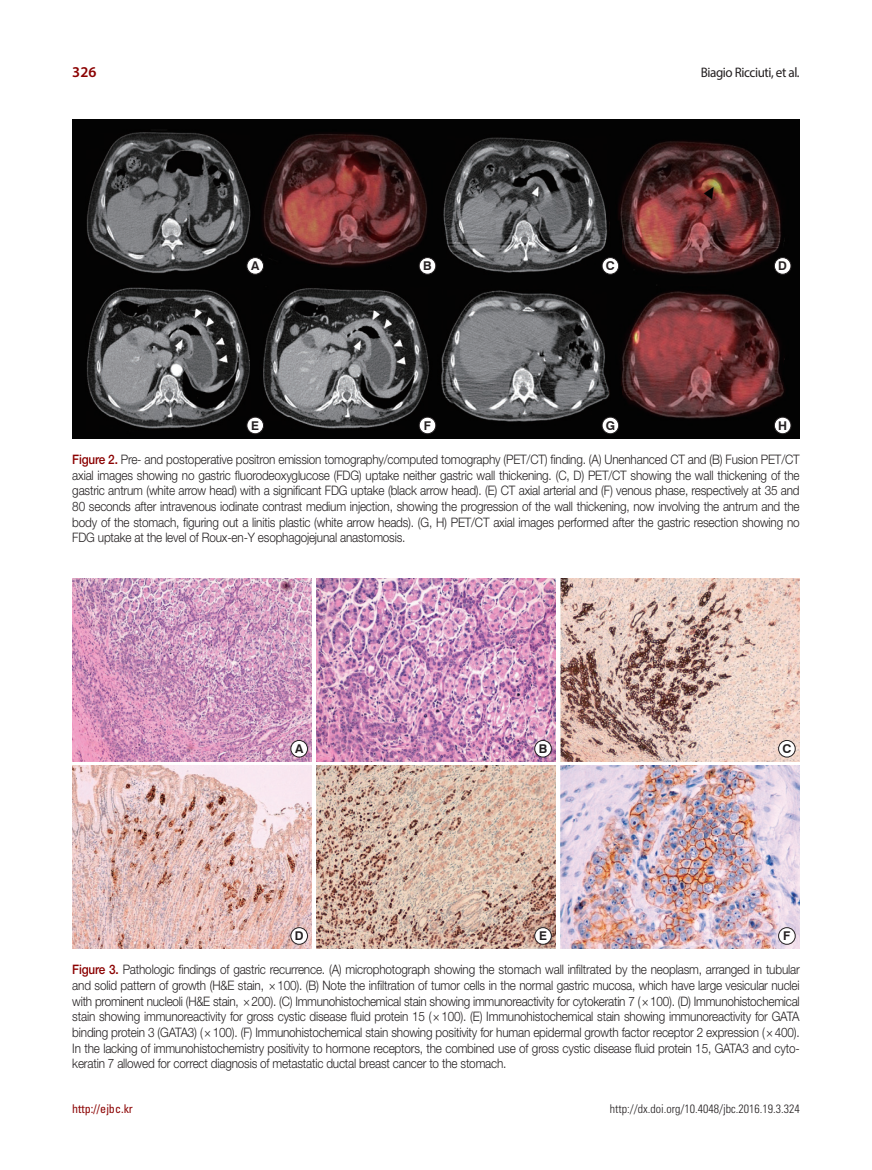
<style>
.page{position:relative;width:872px;height:1170px;background:#fff}
.page>*{position:absolute;margin:0;border:0;box-sizing:border-box;transform-origin:0 0}
.t1{font:600 15px "Myriad Pro";color:#8b0202}
.t2{font:13.8px "Myriad Pro";letter-spacing:-.03em;color:#231f20;scale:.95 1}
.표_제목__그림_설명{font:300 13.05px/15.6px "Helvetica Neue LT Std";letter-spacing:-.015em;color:#231f20;text-align:justify;scale:.9 1}
.t3{font:700 12.15px "Swiss 721 BT";color:#231f20}
.t4{font:300 condensed 12px "Univers LT Std";color:#231f20}
.t5{font:condensed 12px "Univers LT Std";color:#8b0202}
.s1{font-weight:500;color:#8b0202}
</style>
<div class="page">
<img style="left:72px;top:119px;width:727px;height:319px">
<div style="left:247px;top:257px;width:16px;height:17px;background:#fff;border-radius:50%"></div>
<div style="left:247px;top:257px;width:17px;height:17px;border:1px solid #231f20;border-radius:50%"></div>
<div style="left:247px;top:417px;width:16px;height:17px;background:#fff;border-radius:50%"></div>
<div style="left:247px;top:417px;width:17px;height:17px;border:1px solid #231f20;border-radius:50%"></div>
<div style="left:602px;top:257px;width:16px;height:17px;background:#fff;border-radius:50%"></div>
<div style="left:602px;top:257px;width:17px;height:17px;border:1px solid #231f20;border-radius:50%"></div>
<div style="left:602px;top:417px;width:16px;height:17px;background:#fff;border-radius:50%"></div>
<div style="left:602px;top:417px;width:17px;height:17px;border:1px solid #231f20;border-radius:50%"></div>
<div style="left:419px;top:257px;width:17px;height:17px;background:#fff;border-radius:50%"></div>
<div style="left:419px;top:257px;width:17px;height:17px;border:1px solid #231f20;border-radius:50%"></div>
<div style="left:419px;top:417px;width:17px;height:17px;background:#fff;border-radius:50%"></div>
<div style="left:419px;top:417px;width:17px;height:17px;border:1px solid #231f20;border-radius:50%"></div>
<div style="left:774px;top:257px;width:17px;height:17px;background:#fff;border-radius:50%"></div>
<div style="left:774px;top:257px;width:17px;height:17px;border:1px solid #231f20;border-radius:50%"></div>
<div style="left:774px;top:417px;width:17px;height:17px;background:#fff;border-radius:50%"></div>
<div style="left:774px;top:417px;width:17px;height:17px;border:1px solid #231f20;border-radius:50%"></div>
<img style="left:72px;top:765px;width:240px;height:183px">
<img style="left:72px;top:578px;width:240px;height:183px">
<img style="left:316px;top:765px;width:240px;height:183px">
<img style="left:316px;top:578px;width:240px;height:183px">
<img style="left:560px;top:765px;width:239px;height:183px">
<img style="left:560px;top:578px;width:239px;height:183px">
<div style="left:291px;top:927px;width:16px;height:17px;background:#fff;border-radius:50%"></div>
<div style="left:291px;top:927px;width:17px;height:17px;border:1px solid #231f20;border-radius:50%"></div>
<div style="left:291px;top:740px;width:16px;height:17px;background:#fff;border-radius:50%"></div>
<div style="left:291px;top:740px;width:17px;height:17px;border:1px solid #231f20;border-radius:50%"></div>
<div style="left:535px;top:927px;width:16px;height:17px;background:#fff;border-radius:50%"></div>
<div style="left:534px;top:927px;width:17px;height:17px;border:1px solid #231f20;border-radius:50%"></div>
<div style="left:535px;top:740px;width:16px;height:17px;background:#fff;border-radius:50%"></div>
<div style="left:534px;top:740px;width:17px;height:17px;border:1px solid #231f20;border-radius:50%"></div>
<div style="left:778px;top:927px;width:17px;height:17px;background:#fff;border-radius:50%"></div>
<div style="left:778px;top:927px;width:17px;height:17px;border:1px solid #231f20;border-radius:50%"></div>
<div style="left:778px;top:740px;width:17px;height:17px;background:#fff;border-radius:50%"></div>
<div style="left:778px;top:740px;width:17px;height:17px;border:1px solid #231f20;border-radius:50%"></div>
<p class="t1" style="left:72px;top:63px;width:26px">326</p>
<p class="t2" style="left:700px;top:64px;width:106px">Biagio Ricciuti, et al.</p>
<p class="t3" style="left:251px;top:258px;width:10px">A</p>
<p class="t3" style="left:251px;top:418px;width:9px">E</p>
<p class="t3" style="left:423px;top:258px;width:10px">B</p>
<p class="t3" style="left:424px;top:418px;width:9px">F</p>
<p class="t3" style="left:606px;top:258px;width:10px">C</p>
<p class="t3" style="left:605px;top:418px;width:11px">G</p>
<p class="t3" style="left:778px;top:258px;width:10px">D</p>
<p class="t3" style="left:778px;top:418px;width:10px">H</p>
<p class="표_제목__그림_설명" style="left:72px;top:451px;width:809px"><span class="s1">Figure 2.</span> Pre- and postoperative positron emission tomography/computed tomography (PET/CT) finding. (A) Unenhanced CT and (B) Fusion PET/CT axial images showing no gastric fluorodeoxyglucose (FDG) uptake neither gastric wall thickening. (C, D) PET/CT showing the wall thickening of the gastric antrum (white arrow head) with a significant FDG uptake (black arrow head). (E) CT axial arterial and (F) venous phase, respectively at 35 and 80 seconds after intravenous iodinate contrast medium injection, showing the progression of the wall thickening, now involving the antrum and the body of the stomach, figuring out a linitis plastic (white arrow heads). (G, H) PET/CT axial images performed after the gastric resection showing no FDG uptake at the level of Roux-en-Y esophagojejunal anastomosis.</p>
<p class="t3" style="left:295px;top:741px;width:10px">A</p>
<p class="t3" style="left:295px;top:928px;width:10px">D</p>
<p class="t3" style="left:539px;top:741px;width:10px">B</p>
<p class="t3" style="left:539px;top:928px;width:9px">E</p>
<p class="t3" style="left:782px;top:741px;width:10px">C</p>
<p class="t3" style="left:783px;top:928px;width:9px">F</p>
<p class="표_제목__그림_설명" style="left:72px;top:961px;width:809px"><span class="s1">Figure 3.</span> Pathologic findings of gastric recurrence. (A) microphotograph showing the stomach wall infiltrated by the neoplasm, arranged in tubular and solid pattern of growth (H&amp;E stain, ×100). (B) Note the infiltration of tumor cells in the normal gastric mucosa, which have large vesicular nuclei with prominent nucleoli (H&amp;E stain, ×200). (C) Immunohistochemical stain showing immunoreactivity for cytokeratin 7 (×100). (D) Immunohistochemical stain showing immunoreactivity for gross cystic disease fluid protein 15 (×100). (E) Immunohistochemical stain showing immunoreactivity for GATA binding protein 3 (GATA3) (×100). (F) Immunohistochemical stain showing positivity for human epidermal growth factor receptor 2 expression (×400).<br>In the lacking of immunohistochemistry positivity to hormone receptors, the combined use of gross cystic disease fluid protein 15, GATA3 and cyto&shy;keratin 7 allowed for correct diagnosis of metastatic ductal breast cancer to the stomach.</p>
<p class="t5" style="left:72px;top:1100px;width:62px">http://ejbc.kr</p>
<p class="t4" style="left:610px;top:1101px;width:191px">http://dx.doi.org/10.4048/jbc.2016.19.3.324</p>
</div>
